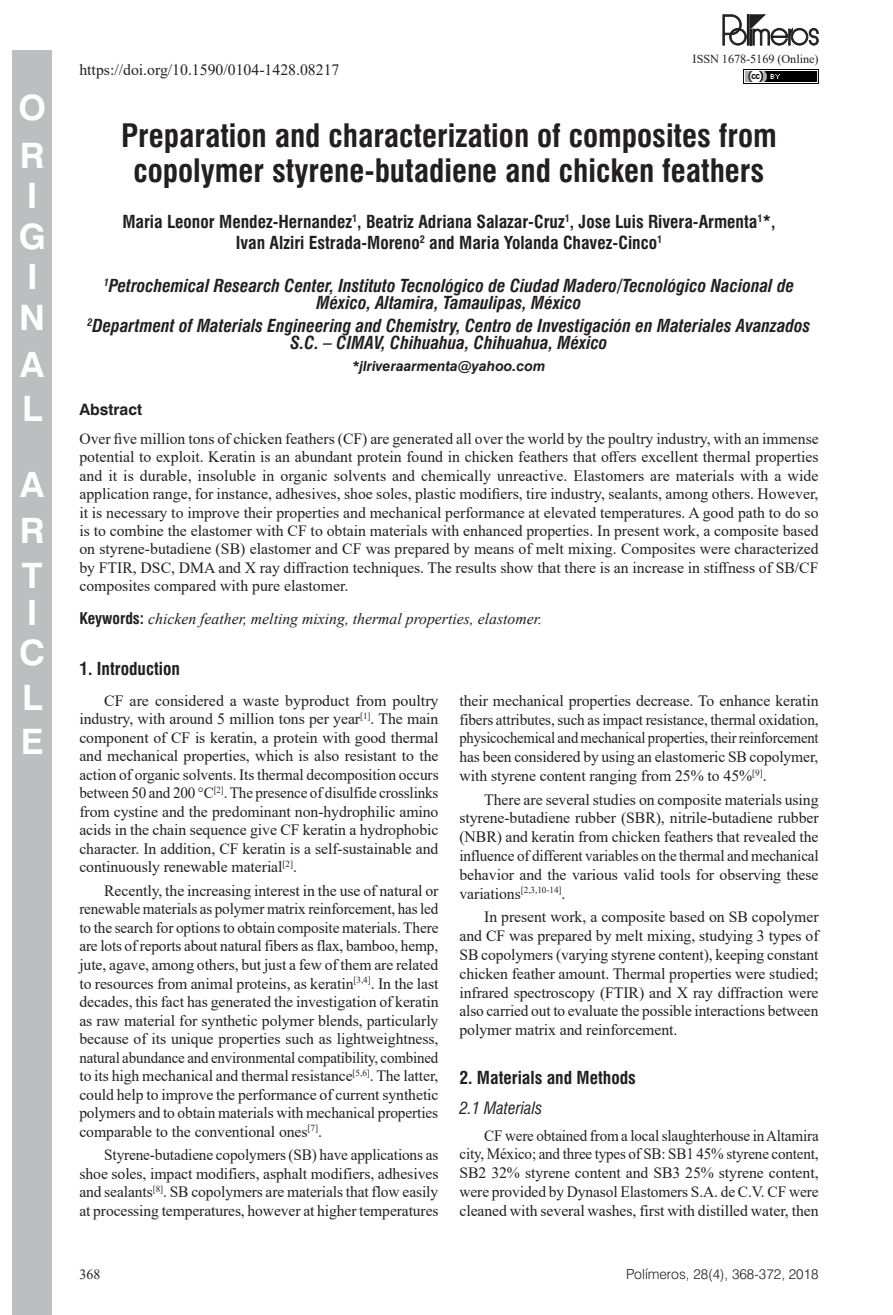
<style>
.page{position:relative;width:893px;height:1315px;background:#fff}
.page>*{position:absolute;margin:0;border:0;box-sizing:border-box;transform-origin:0 0}
.t1{font:700 35px/40.6px "Swiss 721 BT";color:#fff}
.ArticleTitle{font:700 condensed 31.5px/35.2px "Swiss 721 BT";color:#231f20;text-align:center}
.Affiliations{font:italic 700 condensed 17.5px/17.7px "Swiss 721 BT";color:#231f20;text-align:center}
.Authors{font:700 condensed 17.5px/21.2px "Swiss 721 BT";color:#231f20;text-align:center}
.Heading1{font:700 condensed 17.5px "Swiss 721 BT";color:#231f20}
.Heading1Alt{font:700 condensed 17.5px "Swiss 721 BT";color:#231f20}
.Heading2Alt{font:italic condensed 16.62px "Swiss 721 BT";color:#231f20}
.Paragraph{font:15.75px/18.6px "Times New Roman";letter-spacing:-.005em;color:#231f20;text-align:justify}
.Abstract{font:15.75px/18.6px "Times New Roman";color:#231f20;text-align:justify}
.Paragraph-2{font:15.75px/18.7px "Times New Roman";letter-spacing:-.005em;color:#231f20;text-align:justify;scale:.96 1}
.Keywords{font:italic 15.75px "Times New Roman";color:#231f20}
.AbstractTitle{font:700 15.75px "Swiss 721 BT";color:#231f20}
.t2{font:300 14px "Swiss 721 BT";color:#231f20}
.Correspondence{font:italic 700 14px "Swiss 721 BT";color:#231f20}
.t3{font:12.25px "Times New Roman";letter-spacing:-.005em;color:#231f20}
.s1{font-family:"Swiss 721 BT";font-weight:700;font-style:normal;font-stretch:condensed}
</style>
<div class="page">
<div style="left:12px;top:50px;width:40px;height:1265px;background:#bcbec0"></div>
<img style="left:743px;top:69px;width:76px;height:15px">
<svg style="left:723px;top:15px;width:95px;height:30px"></svg>
<h1 class="t1" style="left:18px;top:83px;width:29px;line-height:48.1px">O<br>O</h1>
<h1 class="t1" style="left:19px;top:175px;width:29px">O<br>O<br>O<br>O</h1>
<h1 class="t1" style="left:20px;top:342px;width:26px;line-height:44.1px">O<br>O</h1>
<h1 class="t1" style="left:20px;top:461px;width:26px;line-height:45.5px;text-align:justify">O O O</h1>
<h1 class="t1" style="left:19px;top:592px;width:28px;line-height:40.1px">O<br>O</h1>
<h1 class="t1" style="left:21px;top:676px;width:24px;line-height:43.4px">O<br>O</h1>
<p class="Abstract" style="left:79px;top:60px;width:262px">https://doi.org/10.1590/0104-1428.08217</p>
<p class="t3" style="left:693px;top:50px;width:127px">ISSN 1678-5169 (Online)</p>
<p class="ArticleTitle" style="left:121px;top:118px;width:657px">Preparation and characterization of composites from copolymer styrene-butadiene and chicken feathers</p>
<p class="Authors" style="left:122px;top:211px;width:655px">Maria Leonor Mendez-Hernandez<sup>1</sup>, Beatriz Adriana Salazar-Cruz<sup>1</sup>, Jose Luis Rivera-Armenta<sup>1</sup>*,<br>Ivan Alziri Estrada-Moreno<sup>2</sup> and Maria Yolanda Chavez-Cinco<sup>1</sup></p>
<p class="Affiliations" style="left:104px;top:276px;width:692px"><sup>1</sup>Petrochemical Research Center, Instituto Tecnológico de Ciudad Madero/Tecnológico Nacional de<br>México, Altamira, Tamaulipas, México</p>
<p class="Affiliations" style="left:87px;top:317px;width:725px"><sup>2</sup>Department of Materials Engineering and Chemistry, Centro de Investigación en Materiales Avanzados<br>S.C. – CIMAV, Chihuahua, Chihuahua, México</p>
<p class="Correspondence" style="left:352px;top:358px;width:195px">*jlriveraarmenta@yahoo.com</p>
<p class="AbstractTitle" style="left:79px;top:400px;width:64px">Abstract</p>
<p class="Abstract" style="left:79px;top:428px;width:741px">Over five million tons of chicken feathers (CF) are generated all over the world by the poultry industry, with an immense potential to exploit. Keratin is an abundant protein found in chicken feathers that offers excellent thermal properties and it is durable, insoluble in organic solvents and chemically unreactive. Elastomers are materials with a wide application range, for instance, adhesives, shoe soles, plastic modifiers, tire industry, sealants, among others. However, it is necessary to improve their properties and mechanical performance at elevated temperatures. A good path to do so is to combine the elastomer with CF to obtain materials with enhanced properties. In present work, a composite based on styrene-butadiene (SB) elastomer and CF was prepared by means of melt mixing. Composites were characterized by FTIR, DSC, DMA and X ray diffraction techniques. The results show that there is an increase in stiffness of SB/CF composites compared with pure elastomer.</p>
<p class="Keywords" style="left:79px;top:608px;width:464px"><span class="s1">Keywords:</span> chicken feather, melting mixing, thermal properties, elastomer.</p>
<p class="Heading1Alt" style="left:79px;top:658px;width:102px">1. Introduction</p>
<p class="Paragraph" style="left:79px;top:690px;width:361px;text-indent:25px">CF are considered a waste byproduct from poultry industry, with around 5 million tons per year<sup>[1]</sup>. The main component of CF is keratin, a protein with good thermal and mechanical properties, which is also resistant to the action of organic solvents. Its thermal decomposition occurs between 50 and 200 °C<sup>[2]</sup>. The presence of disulfide crosslinks from cystine and the predominant non-hydrophilic amino acids in the chain sequence give CF keratin a hydrophobic character. In addition, CF keratin is a self-sustainable and continuously renewable material<sup>[2]</sup>.</p>
<p class="Paragraph" style="left:79px;top:881px;width:361px;text-indent:25px">Recently, the increasing interest in the use of natural or renewable materials as polymer matrix reinforcement, has led to the search for options to obtain composite materials. There are lots of reports about natural fibers as flax, bamboo, hemp, jute, agave, among others, but just a few of them are related to resources from animal proteins, as keratin<sup>[3,4]</sup>. In the last decades, this fact has generated the investigation of keratin as raw material for synthetic polymer blends, particularly because of its unique properties such as lightweightness, natural abundance and environmental compatibility, combined to its high mechanical and thermal resistance<sup>[5,6]</sup>. The latter, could help to improve the performance of current synthetic polymers and to obtain materials with mechanical properties comparable to the conventional ones<sup>[7]</sup>.</p>
<p class="Paragraph" style="left:79px;top:1145px;width:361px;text-indent:25px">Styrene-butadiene copolymers (SB) have applications as shoe soles, impact modifiers, asphalt modifiers, adhesives and sealants<sup>[8]</sup>. SB copolymers are materials that flow easily at processing temperatures, however at higher temperatures</p>
<p class="Paragraph" style="left:459px;top:690px;width:361px">their mechanical properties decrease. To enhance keratin fibers attributes, such as impact resistance, thermal oxidation, physicochemical and mechanical properties, their reinforcement has been considered by using an elastomeric SB copolymer, with styrene content ranging from 25% to 45%<sup>[9]</sup>.</p>
<p class="Paragraph" style="left:459px;top:789px;width:361px;text-indent:25px">There are several studies on composite materials using styrene-butadiene rubber (SBR), nitrile-butadiene rubber (NBR) and keratin from chicken feathers that revealed the influence of different variables on the thermal and mechanical behavior and the various valid tools for observing these variations<sup>[2,3,10-14]</sup>.</p>
<p class="Paragraph" style="left:459px;top:907px;width:361px;text-indent:25px">In present work, a composite based on SB copolymer and CF was prepared by melt mixing, studying 3 types of SB copolymers (varying styrene content), keeping constant chicken feather amount. Thermal properties were studied; infrared spectroscopy (FTIR) and X ray diffraction were also carried out to evaluate the possible interactions between polymer matrix and reinforcement.</p>
<p class="Heading1" style="left:459px;top:1067px;width:178px">2. Materials and Methods</p>
<p class="Heading2Alt" style="left:459px;top:1098px;width:84px">2.1 Materials</p>
<p class="Paragraph-2" style="left:459px;top:1125px;width:376px;text-indent:25px">CF were obtained from a local slaughterhouse in Altamira city, México; and three types of SB: SB1 45% styrene content, SB2 32% styrene content and SB3 25% styrene content, were provided by Dynasol Elastomers S.A. de C.V. CF were cleaned with several washes, first with distilled water, then</p>
<p class="t2" style="left:626px;top:1265px;width:194px">Polímeros, 28(4), 368-372, 2018</p>
</div>
